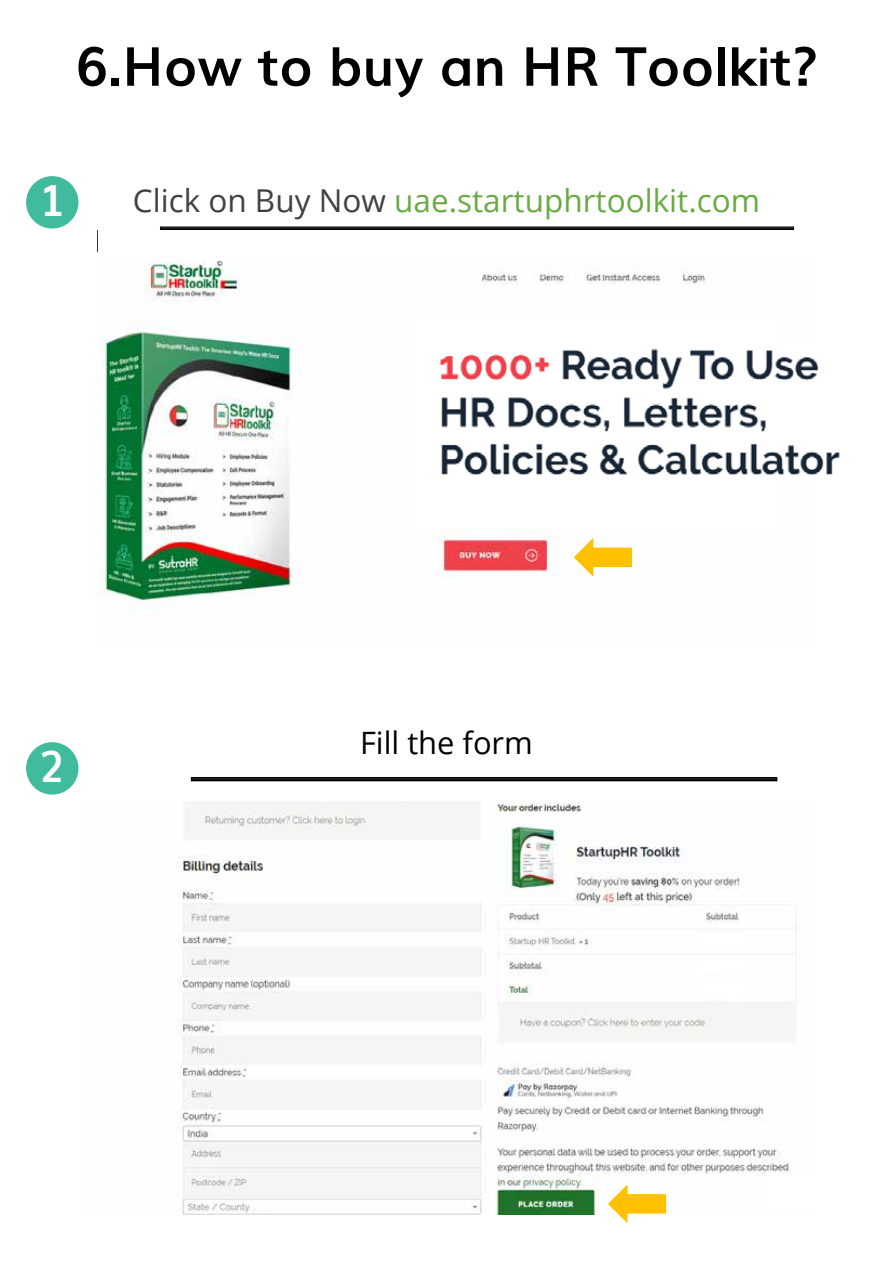
<style>
.page{position:relative;width:893px;height:1263px;background:#fff}
.page>*{position:absolute;margin:0;border:0;box-sizing:border-box;transform-origin:0 0}
.t1{font:700 54px "Muli";color:#000}
.t2{font:700 42.9px "Muli";color:#fff}
.t3{font:31.5px "Open Sans";color:#69aa42}
.t4{font:30.9px "Open Sans";color:#000}
.s1{color:#414042}
</style>
<div class="page">
<img style="left:178px;top:802px;width:618px;height:413px">
<div style="left:160px;top:227px;width:634px;height:3px;border:1px solid #000"></div>
<img style="left:101px;top:261px;width:606px;height:353px">
<div style="left:191px;top:778px;width:586px;height:3px;border:1px solid #000"></div>
<svg style="left:608px;top:1184px;width:58px;height:39px"></svg>
<svg style="left:574px;top:538px;width:58px;height:39px"></svg>
<div style="left:26px;top:176px;width:52px;height:53px;background:#40bb9d;border-radius:26px"></div>
<div style="left:26px;top:742px;width:52px;height:53px;background:#40bb9d;border-radius:26px"></div>
<div style="left:766px;top:1173px;width:58px;height:34px;background:#fff"></div>
<div style="left:416px;top:320px;width:359px;height:208px;background:#fff"></div>
<img style="left:440px;top:348px;width:400px;height:127px">
<div style="left:698px;top:933px;width:47px;height:15px;background:#fff"></div>
<div style="left:698px;top:958px;width:47px;height:15px;background:#fff"></div>
<div style="left:698px;top:983px;width:47px;height:15px;background:#fff"></div>
<h1 class="t1" style="left:74px;top:23px;width:745px">6.How to buy an HR Toolkit?</h1>
<h2 class="t2" style="left:39px;top:166px;width:28px">1</h2>
<p class="t3" style="left:133px;top:179px;width:629px"><span class="s1">Click on Buy Now</span> uae.startuphrtoolkit.com</p>
<h2 class="t2" style="left:39px;top:732px;width:28px">2</h2>
<p class="t4" style="left:360px;top:721px;width:174px">Fill the form</p>
</div>
